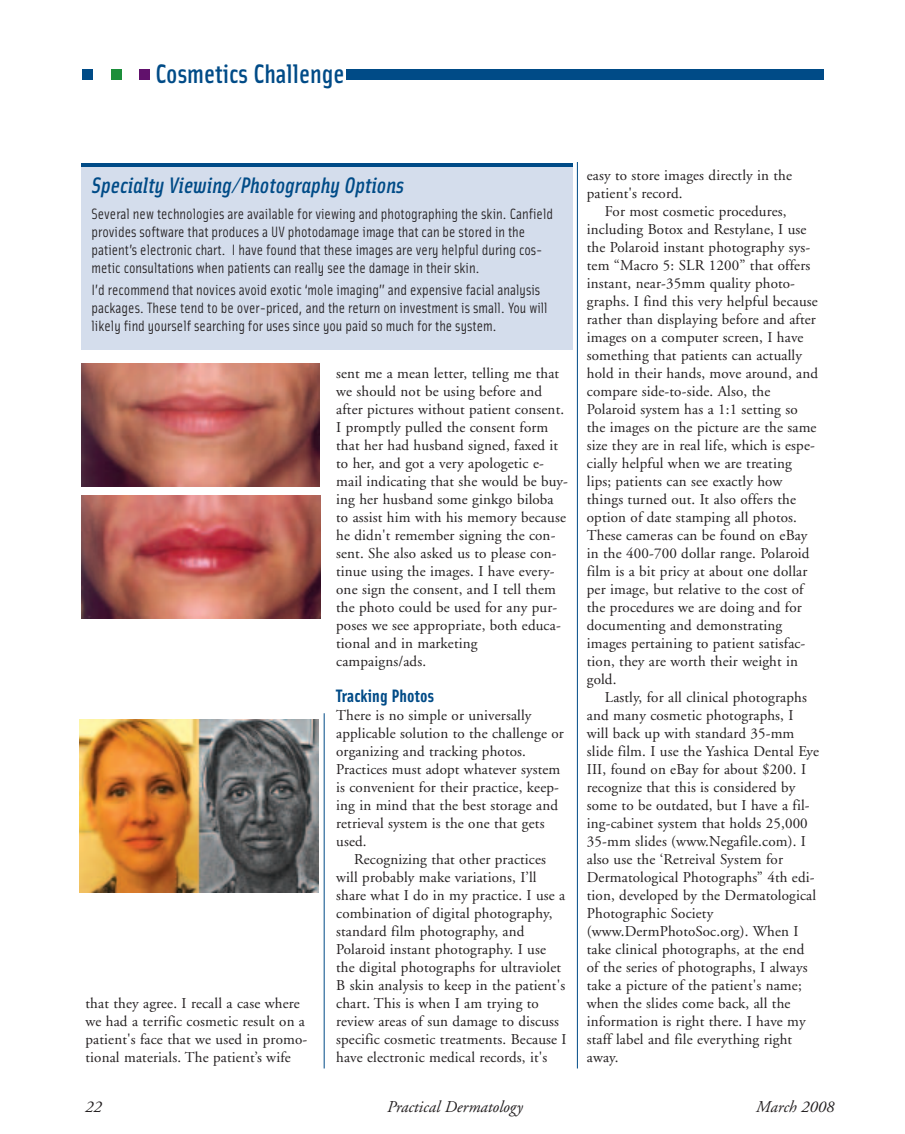
<style>
.page{position:relative;width:905px;height:1134px;background:#fff}
.page>*{position:absolute;margin:0;border:0;box-sizing:border-box;transform-origin:0 0}
.t1{font:500 27px "Solex";color:#004b87}
.t2{font:italic 500 22.5px "Solex";color:#004b87}
.t3{font:700 18px "Solex";letter-spacing:.01em;color:#004b87}
.t4{font:italic 16.5px "Adobe Garamond";color:#231f20}
.t5{font:15px/18px "Adobe Garamond";letter-spacing:.01em;color:#231f20}
.t6{font:15px/18px "Solex";color:#231f20}
</style>
<div class="page">
<hr style="left:577px;top:162px;width:1px;height:906px;background:#004b87">
<hr style="left:324px;top:713px;width:1px;height:355px;background:#004b87">
<div style="left:81px;top:165px;width:491px;height:185px;background:#d4ddec"></div>
<hr style="left:81px;top:163px;width:491px;height:4px;background:#004b87">
<div style="left:83px;top:69px;width:10px;height:10px;background:#004b87"></div>
<div style="left:111px;top:69px;width:10px;height:10px;background:#1c8e3a"></div>
<div style="left:140px;top:69px;width:10px;height:10px;background:#61116c"></div>
<div style="left:346px;top:69px;width:478px;height:11px;background:#004b87"></div>
<img style="left:79px;top:720px;width:240px;height:173px">
<img style="left:81px;top:364px;width:238px;height:122px">
<img style="left:81px;top:496px;width:239px;height:122px">
<h1 class="t1" style="left:155px;top:57px;width:191px">Cosmetics Challenge</h1>
<h2 class="t2" style="left:92px;top:172px;width:314px">Specialty Viewing/Photography Options</h2>
<p class="t6" style="left:92px;top:205px;width:463px">Several new technologies are available for viewing and photographing the skin. Canfield provides software that produces a UV photodamage image that can be stored in the patient’s electronic chart. I have found that these images are very helpful during cos&shy;metic consultations when patients can really see the damage in their skin.</p>
<p class="t6" style="left:92px;top:281px;width:457px">I’d recommend that novices avoid exotic ‘mole imaging” and expensive facial analysis packages. These tend to be over-priced, and the return on investment is small. You will likely find yourself searching for uses since you paid so much for the system.</p>
<p class="t5" style="left:86px;top:996px;width:223px">that they agree. I recall a case where we had a terrific cosmetic result on a patient's face that we used in promo&shy;tional materials. The patient’s wife</p>
<p class="t5" style="left:336px;top:366px;width:233px">sent me a mean letter, telling me that we should not be using before and after pictures without patient consent.<br>I promptly pulled the consent form that her had husband signed, faxed it to her, and got a very apologetic e&shy;mail indicating that she would be buy&shy;ing her husband some ginkgo biloba to assist him with his memory because he didn't remember signing the con&shy;sent. She also asked us to please con&shy;tinue using the images. I have every&shy;one sign the consent, and I tell them the photo could be used for any pur&shy;poses we see appropriate, both educa&shy;tional and in marketing campaigns/ads.</p>
<p class="t3" style="left:336px;top:685px;width:99px">Tracking Photos</p>
<p class="t5" style="left:336px;top:708px;width:229px">There is no simple or universally applicable solution to the challenge or organizing and tracking photos.<br>Practices must adopt whatever system is convenient for their practice, keep&shy;ing in mind that the best storage and retrieval system is the one that gets used.</p>
<p class="t5" style="left:336px;top:852px;width:232px;text-indent:18px">Recognizing that other practices will probably make variations, I’ll share what I do in my practice. I use a combination of digital photography, standard film photography, and Polaroid instant photography. I use the digital photographs for ultraviolet B skin analysis to keep in the patient's chart. This is when I am trying to review areas of sun damage to discuss specific cosmetic treatments. Because I have electronic medical records, it's</p>
<p class="t5" style="left:587px;top:168px;width:207px">easy to store images directly in the patient's record.</p>
<p class="t5" style="left:587px;top:204px;width:233px;text-indent:18px">For most cosmetic procedures, including Botox and Restylane, I use the Polaroid instant photography sys&shy;tem “Macro 5: SLR 1200” that offers instant, near-35mm quality photo&shy;graphs. I find this very helpful because rather than displaying before and after images on a computer screen, I have something that patients can actually hold in their hands, move around, and compare side-to-side. Also, the Polaroid system has a 1:1 setting so the images on the picture are the same size they are in real life, which is espe&shy;cially helpful when we are treating lips; patients can see exactly how things turned out. It also offers the option of date stamping all photos.<br>These cameras can be found on eBay in the 400-700 dollar range. Polaroid film is a bit pricy at about one dollar per image, but relative to the cost of the procedures we are doing and for documenting and demonstrating images pertaining to patient satisfac&shy;tion, they are worth their weight in gold.</p>
<p class="t5" style="left:587px;top:690px;width:234px;text-indent:18px">Lastly, for all clinical photographs and many cosmetic photographs, I<br>will back up with standard 35-mm slide film. I use the Yashica Dental Eye III, found on eBay for about $200. I recognize that this is considered by some to be outdated, but I have a fil&shy;ing-cabinet system that holds 25,000<br>35-mm slides (www.Negafile.com). I also use the ‘Retreival System for Dermatological Photographs” 4th edi&shy;tion, developed by the Dermatological Photographic Society (www.DermPhotoSoc.org). When I take clinical photographs, at the end of the series of photographs, I always take a picture of the patient's name; when the slides come back, all the information is right there. I have my staff label and file everything right away.</p>
<p class="t4" style="left:85px;top:1100px;width:18px">22</p>
<p class="t4" style="left:387px;top:1100px;width:137px">Practical Dermatology</p>
<p class="t4" style="left:756px;top:1100px;width:80px">March 2008</p>
</div>
